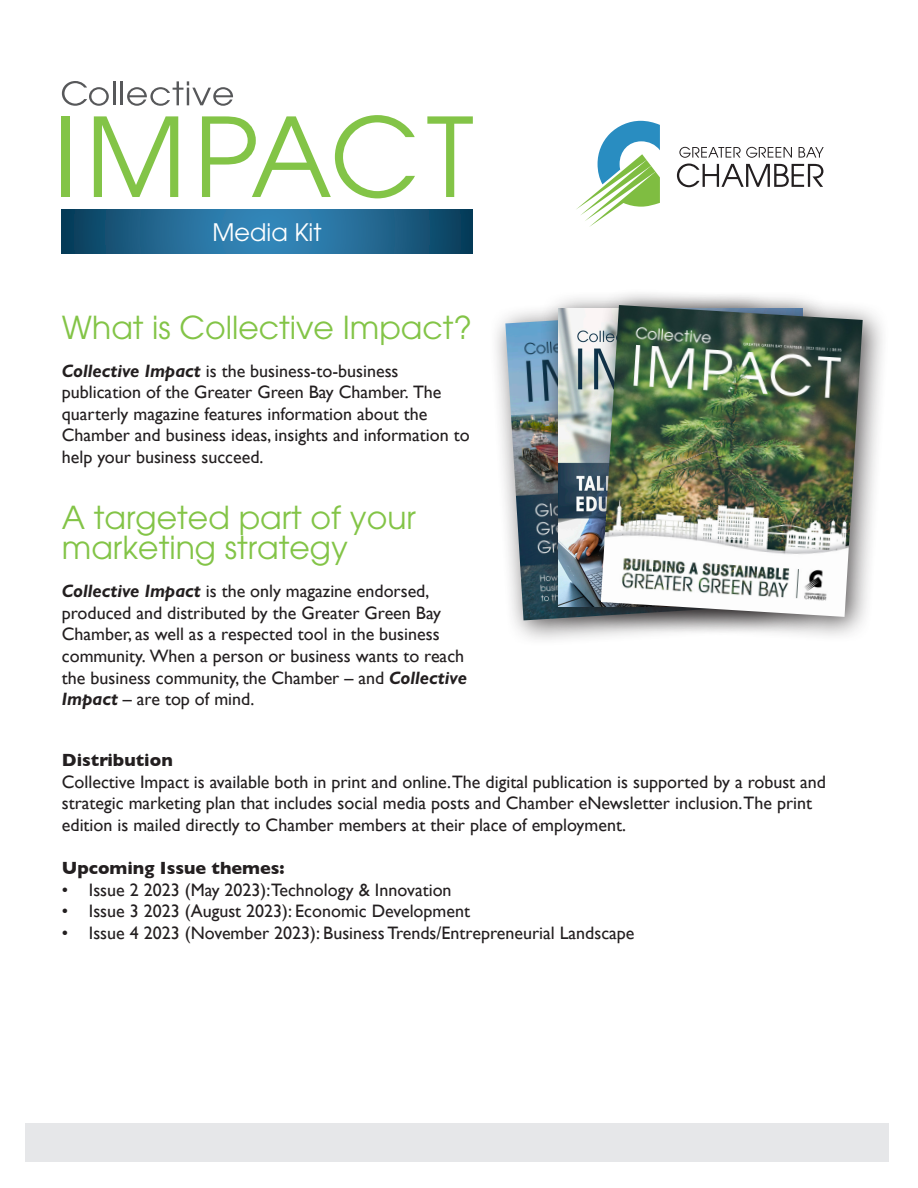
<style>
.page{position:relative;width:918px;height:1188px;background:#fff}
.page>*{position:absolute;margin:0;border:0;box-sizing:border-box;transform-origin:0 0}
.t1{font:31.5px/30px "Avant Garde";color:#83c447}
.t2{font:24px "Avant Garde";color:#fff}
.t3{font:18px/21.6px "Gill Sans";color:#231f20}
.t4{font:700 18px "Gill Sans";color:#231f20}
.s1{font-family:"Gill Sans Nova";font-weight:700;font-style:italic}
</style>
<div class="page">
<svg style="left:576px;top:121px;width:84px;height:106px"></svg>
<svg style="left:679px;top:147px;width:113px;height:11px"></svg>
<svg style="left:799px;top:147px;width:25px;height:11px"></svg>
<svg style="left:677px;top:164px;width:146px;height:23px"></svg>
<svg style="left:62px;top:81px;width:47px;height:25px"></svg>
<hr style="left:113px;top:81px;width:2px;height:24px;background:#57585a">
<hr style="left:120px;top:81px;width:3px;height:24px;background:#57585a">
<svg style="left:127px;top:81px;width:106px;height:25px"></svg>
<div style="left:62px;top:116px;width:8px;height:81px;background:#83c447"></div>
<svg style="left:94px;top:116px;width:84px;height:81px"></svg>
<svg style="left:202px;top:115px;width:213px;height:83px"></svg>
<svg style="left:427px;top:116px;width:46px;height:81px"></svg>
<svg style="left:62px;top:210px;width:410px;height:44px;background:#21668f"></svg>
<div style="left:26px;top:1123px;width:864px;height:39px;background:#e6e7e9"></div>
<div style="left:489px;top:291px;width:305px;height:356px;background:#231f20;opacity:.75"></div>
<img style="left:505px;top:309px;width:35px;height:311px">
<div style="left:540px;top:291px;width:290px;height:343px;background:#231f20;opacity:.75"></div>
<img style="left:558px;top:309px;width:25px;height:297px">
<div style="left:583px;top:288px;width:307px;height:356px;background:#231f20;opacity:.75"></div>
<img style="left:601px;top:305px;width:262px;height:312px">
<p class="t2" style="left:212px;top:218px;width:111px">Media Kit</p>
<p class="t1" style="left:62px;top:312px;width:412px">What is Collective Impact?</p>
<p class="t3" style="left:62px;top:360px;width:409px"><span class="s1">Collective Impact</span> is the business-to-business publication of the Greater Green Bay Chamber. The quarterly magazine features information about the Chamber and business ideas, insights and information to help your business succeed.</p>
<p class="t1" style="left:62px;top:502px;width:356px">A targeted part of your marketing strategy</p>
<p class="t3" style="left:62px;top:580px;width:407px"><span class="s1">Collective Impact</span> is the only magazine endorsed, produced and distributed by the Greater Green Bay Chamber, as well as a respected tool in the business community. When a person or business wants to reach the business community, the Chamber – and <span class="s1">Collective Impact</span> – are top of mind.</p>
<p class="t4" style="left:62px;top:749px;width:112px">Distribution</p>
<p class="t3" style="left:62px;top:770px;width:766px">Collective Impact is available both in print and online.The digital publication is supported by a robust and strategic marketing plan that includes social media posts and Chamber eNewsletter inclusion.The print edition is mailed directly to Chamber members at their place of employment.</p>
<p class="t4" style="left:62px;top:857px;width:224px">Upcoming Issue themes:</p>
<p class="t3" style="left:62px;top:878px;width:391px">• Issue 2 2023 (May 2023):Technology &amp; Innovation</p>
<p class="t3" style="left:62px;top:900px;width:410px">• Issue 3 2023 (August 2023): Economic Development</p>
<p class="t3" style="left:62px;top:922px;width:574px">• Issue 4 2023 (November 2023): Business Trends/Entrepreneurial Landscape</p>
</div>
